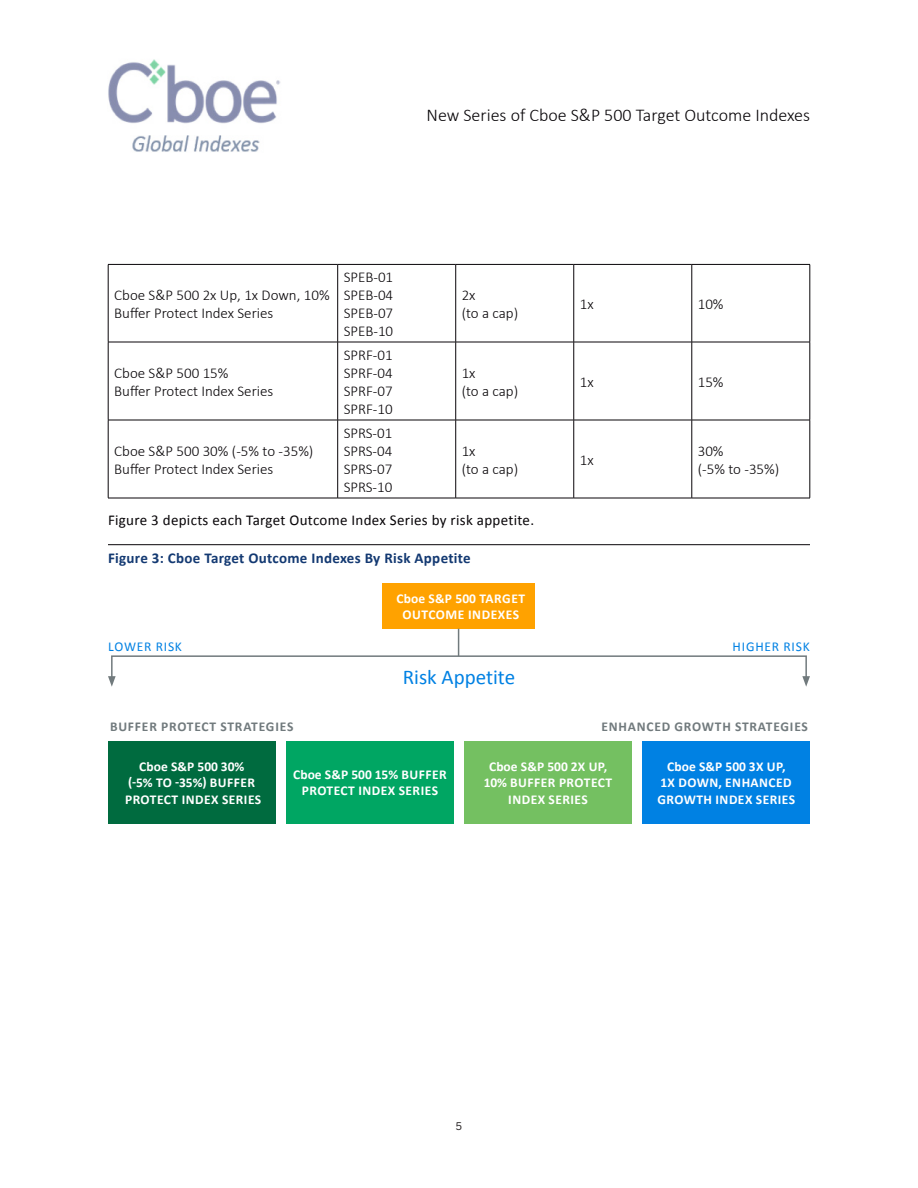
<style>
.page{position:relative;width:918px;height:1188px;background:#fff}
.page>*{position:absolute;margin:0;border:0;box-sizing:border-box;transform-origin:0 0}
.t1{font:21px "Calibri";color:#0081e3}
.t2{font:300 18px "Calibri";color:#080508}
.Table_copy{font:300 15px/18px "Calibri";color:#080508}
.Body_copy{font:15px "Calibri";letter-spacing:.02em;color:#080508}
.Figure_header{font:700 15px "Calibri";letter-spacing:.02em;color:#133972}
.t3{font:700 13.5px/16.5px "Calibri";letter-spacing:.035em;color:#fff;text-align:center}
.t4{font:700 13.5px "Calibri";letter-spacing:.06em;color:#717a7d}
.t5{font:13.5px "Calibri";letter-spacing:.06em;color:#0081e3}
.t6{font:10.5px "Benton Sans";color:#231f20}
</style>
<div class="page">
<img style="left:108px;top:59px;width:173px;height:93px">
<hr style="left:108px;top:264px;width:230px;height:1px;background:#080508">
<hr style="left:108px;top:265px;width:1px;height:77px;background:#080508">
<hr style="left:338px;top:264px;width:118px;height:1px;background:#080508">
<hr style="left:337px;top:265px;width:1px;height:77px;background:#080508">
<hr style="left:456px;top:264px;width:118px;height:1px;background:#080508">
<hr style="left:455px;top:265px;width:1px;height:77px;background:#080508">
<hr style="left:574px;top:264px;width:118px;height:1px;background:#080508">
<hr style="left:573px;top:265px;width:1px;height:77px;background:#080508">
<hr style="left:692px;top:264px;width:118px;height:1px;background:#080508">
<hr style="left:692px;top:265px;width:1px;height:77px;background:#080508">
<hr style="left:810px;top:265px;width:1px;height:77px;background:#080508">
<hr style="left:108px;top:342px;width:230px;height:1px;background:#080508">
<hr style="left:108px;top:342px;width:1px;height:78px;background:#080508">
<hr style="left:338px;top:342px;width:118px;height:1px;background:#080508">
<hr style="left:337px;top:342px;width:1px;height:78px;background:#080508">
<hr style="left:456px;top:342px;width:118px;height:1px;background:#080508">
<hr style="left:455px;top:342px;width:1px;height:78px;background:#080508">
<hr style="left:574px;top:342px;width:118px;height:1px;background:#080508">
<hr style="left:573px;top:342px;width:1px;height:78px;background:#080508">
<hr style="left:692px;top:342px;width:118px;height:1px;background:#080508">
<hr style="left:692px;top:342px;width:1px;height:78px;background:#080508">
<hr style="left:810px;top:342px;width:1px;height:78px;background:#080508">
<hr style="left:108px;top:420px;width:230px;height:1px;background:#080508">
<hr style="left:108px;top:420px;width:1px;height:78px;background:#080508">
<hr style="left:338px;top:420px;width:118px;height:1px;background:#080508">
<hr style="left:337px;top:420px;width:1px;height:78px;background:#080508">
<hr style="left:456px;top:420px;width:118px;height:1px;background:#080508">
<hr style="left:455px;top:420px;width:1px;height:78px;background:#080508">
<hr style="left:574px;top:420px;width:118px;height:1px;background:#080508">
<hr style="left:573px;top:420px;width:1px;height:78px;background:#080508">
<hr style="left:692px;top:420px;width:118px;height:1px;background:#080508">
<hr style="left:692px;top:420px;width:1px;height:78px;background:#080508">
<hr style="left:810px;top:420px;width:1px;height:78px;background:#080508">
<hr style="left:108px;top:498px;width:230px;height:1px;background:#080508">
<hr style="left:338px;top:498px;width:118px;height:1px;background:#080508">
<hr style="left:456px;top:498px;width:118px;height:1px;background:#080508">
<hr style="left:574px;top:498px;width:118px;height:1px;background:#080508">
<hr style="left:692px;top:498px;width:118px;height:1px;background:#080508">
<hr style="left:108px;top:544px;width:702px;height:1px;background:#080508">
<div style="left:382px;top:583px;width:153px;height:46px;background:#ffa200"></div>
<div style="left:108px;top:741px;width:167px;height:83px;background:#006b3f"></div>
<div style="left:286px;top:741px;width:168px;height:83px;background:#00a663"></div>
<div style="left:464px;top:741px;width:168px;height:83px;background:#74c061"></div>
<div style="left:643px;top:741px;width:167px;height:83px;background:#0081e3"></div>
<svg style="left:458px;top:629px;width:1px;height:26px"></svg>
<div style="left:111px;top:655px;width:696px;height:24px;border:2px solid #717a7d"></div>
<svg style="left:108px;top:676px;width:8px;height:11px"></svg>
<svg style="left:802px;top:676px;width:8px;height:11px"></svg>
<p class="t2" style="left:427px;top:104px;width:385px">New Series of Cboe S&amp;P 500 Target Outcome Indexes</p>
<p class="Table_copy" style="left:114px;top:285px;width:217px">Cboe S&amp;P 500 2x Up, 1x Down, 10%<br>Buffer Protect Index Series</p>
<p class="Table_copy" style="left:114px;top:363px;width:161px">Cboe S&amp;P 500 15%<br>Buffer Protect Index Series</p>
<p class="Table_copy" style="left:344px;top:267px;width:51px">SPEB-01</p>
<p class="Table_copy" style="left:344px;top:285px;width:51px">SPEB-04</p>
<p class="Table_copy" style="left:344px;top:303px;width:51px">SPEB-07</p>
<p class="Table_copy" style="left:344px;top:321px;width:51px">SPEB-10</p>
<p class="Table_copy" style="left:344px;top:345px;width:51px">SPRF-01</p>
<p class="Table_copy" style="left:344px;top:363px;width:51px">SPRF-04</p>
<p class="Table_copy" style="left:344px;top:381px;width:51px">SPRF-07</p>
<p class="Table_copy" style="left:344px;top:399px;width:51px">SPRF-10</p>
<p class="Table_copy" style="left:462px;top:285px;width:58px">2x<br>(to a cap)</p>
<p class="Table_copy" style="left:580px;top:294px;width:15px">1x</p>
<p class="Table_copy" style="left:698px;top:294px;width:27px">10%</p>
<p class="Table_copy" style="left:462px;top:363px;width:58px">1x<br>(to a cap)</p>
<p class="Table_copy" style="left:580px;top:372px;width:15px">1x</p>
<p class="Table_copy" style="left:698px;top:372px;width:27px">15%</p>
<p class="Table_copy" style="left:344px;top:423px;width:50px">SPRS-01</p>
<p class="Table_copy" style="left:344px;top:441px;width:50px">SPRS-04</p>
<p class="Table_copy" style="left:344px;top:459px;width:50px">SPRS-07</p>
<p class="Table_copy" style="left:344px;top:477px;width:50px">SPRS-10</p>
<p class="Table_copy" style="left:114px;top:441px;width:201px">Cboe S&amp;P 500 30% (-5% to -35%)<br>Buffer Protect Index Series</p>
<p class="Table_copy" style="left:462px;top:441px;width:58px">1x<br>(to a cap)</p>
<p class="Table_copy" style="left:580px;top:450px;width:15px">1x</p>
<p class="Table_copy" style="left:698px;top:441px;width:83px">30%<br>(-5% to -35%)</p>
<p class="Body_copy" style="left:108px;top:511px;width:428px">Figure 3 depicts each Target Outcome Index Series by risk appetite.</p>
<p class="Figure_header" style="left:108px;top:548px;width:364px">Figure 3: Cboe Target Outcome Indexes By Risk Appetite</p>
<p class="t3" style="left:397px;top:590px;width:130px">Cboe S&amp;P 500 TARGET<br>OUTCOME INDEXES</p>
<p class="t5" style="left:108px;top:638px;width:75px">LOWER RISK</p>
<p class="t5" style="left:733px;top:638px;width:79px">HIGHER RISK</p>
<p class="t1" style="left:403px;top:664px;width:114px">Risk Appetite</p>
<p class="t4" style="left:110px;top:717px;width:185px">BUFFER PROTECT STRATEGIES</p>
<p class="t4" style="left:601px;top:717px;width:208px">ENHANCED GROWTH STRATEGIES</p>
<p class="t3" style="left:125px;top:758px;width:138px">Cboe S&amp;P 500 30%<br>(-5% TO -35%) BUFFER<br>PROTECT INDEX SERIES</p>
<p class="t3" style="left:293px;top:766px;width:155px">Cboe S&amp;P 500 15% BUFFER<br>PROTECT INDEX SERIES</p>
<p class="t3" style="left:484px;top:758px;width:130px">Cboe S&amp;P 500 2X UP,<br>10% BUFFER PROTECT<br>INDEX SERIES</p>
<p class="t3" style="left:657px;top:758px;width:139px">Cboe S&amp;P 500 3X UP,<br>1X DOWN, ENHANCED<br>GROWTH INDEX SERIES</p>
<p class="t6" style="left:456px;top:1120px;width:8px">5</p>
</div>
